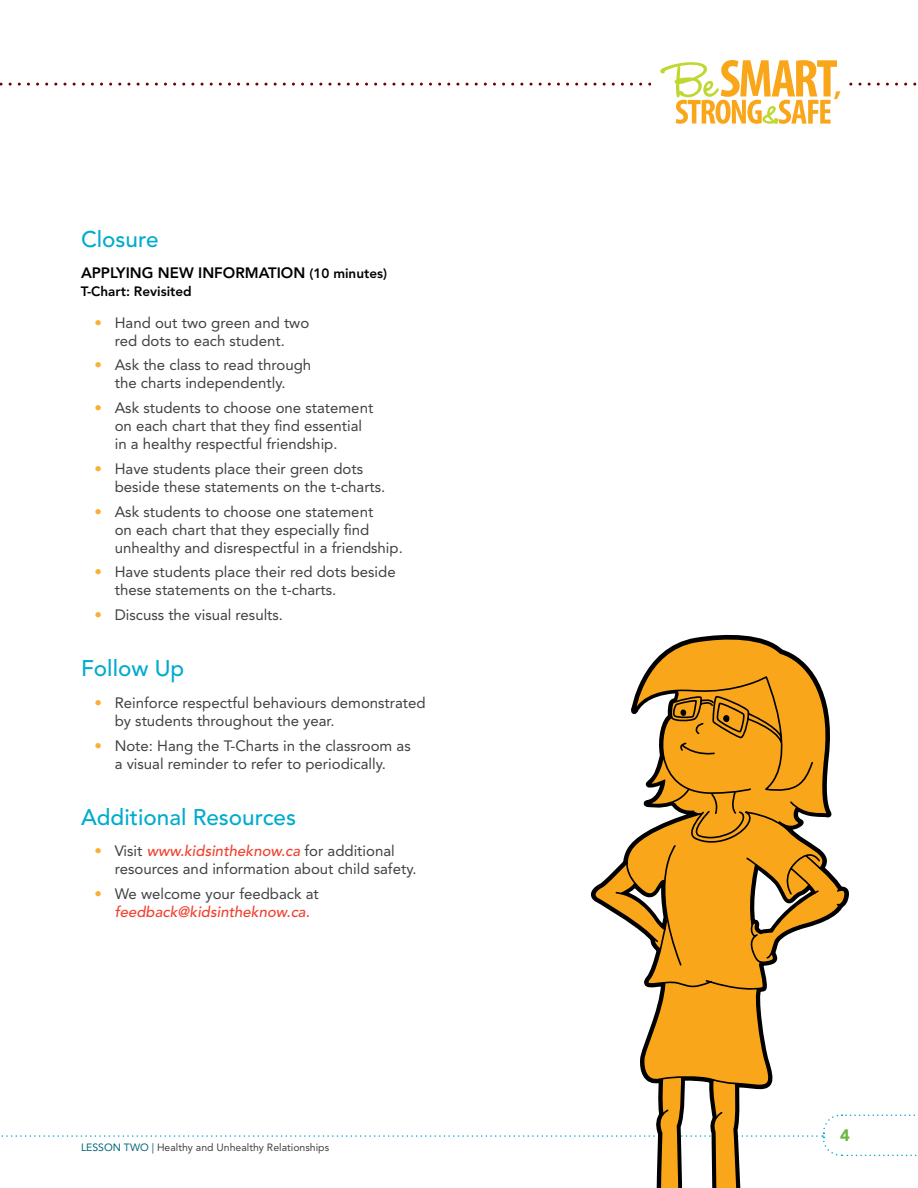
<style>
.page{position:relative;width:918px;height:1188px;background:#fff}
.page>*{position:absolute;margin:0;border:0;box-sizing:border-box;transform-origin:0 0}
.t1{font:27px "Myriad Headline";color:#faa61a}
.t2{font:500 22.5px "Avenir";color:#00accd}
.t3{font:900 16.5px "Avenir";color:#6cb641}
.t4{font:15px/18px "Avenir";color:#414042}
.t5{font:italic 500 15px/18px "Avenir";color:#ef4130}
.t6{font:800 15px "Avenir";color:#000}
.t7{font:800 13.5px "Avenir";color:#000}
.t8{font:10.5px "Avenir";color:#414042}
.t9{font:10.5px "Avenir";color:#006578}
.s1{font-size:15px}
.s2{font-weight:900;color:#fbae34}
.s3{font-weight:500;font-style:italic;color:#ef4130}
.s4{font-weight:900;font-style:normal;color:#fbae34}
.s5{font-weight:400;font-style:normal;color:#414042}
.s6{color:#006578}
</style>
<div class="page">
<svg style="left:0;top:60px;width:917px;height:64px"></svg>
<svg style="left:1px;top:1114px;width:916px;height:43px"></svg>
<svg style="left:590px;top:635px;width:256px;height:553px"></svg>
<svg style="left:723px;top:716px;width:7px;height:6px"></svg>
<svg style="left:681px;top:710px;width:5px;height:5px"></svg>
<h2 class="t2" style="left:81px;top:226px;width:79px">Closure</h2>
<p class="t6" style="left:81px;top:264px;width:167px">Applying N ew Informa</p>
<p class="t7" style="left:268px;top:266px;width:120px"><span class="s1">tion</span> (10 minutes)</p>
<p class="t7" style="left:81px;top:284px;width:112px">T-Chart: Revisited</p>
<p class="t4" style="left:94px;top:314px;width:216px;text-align:center"><span class="s2">•</span> Hand out two green and two red dots to each student.</p>
<p class="t4" style="left:94px;top:356px;width:218px;text-align:center"><span class="s2">•</span> Ask the class to read through the charts independently.</p>
<p class="t4" style="left:115px;top:399px;width:260px;text-indent:-20px"><span class="s2">•</span> Ask students to choose one statement on each chart that they find essential in a healthy respectful friendship.</p>
<p class="t4" style="left:115px;top:460px;width:272px;text-indent:-20px"><span class="s2">•</span> Have students place their green dots beside these statements on the t-charts.</p>
<p class="t4" style="left:115px;top:503px;width:290px;text-indent:-20px"><span class="s2">•</span> Ask students to choose one statement<br>on each chart that they especially find unhealthy and disrespectful in a friendship.</p>
<p class="t4" style="left:115px;top:563px;width:282px;text-indent:-20px"><span class="s2">•</span> Have students place their red dots beside these statements on the t-charts.</p>
<p class="t4" style="left:94px;top:606px;width:190px"><span class="s2">•</span> Discuss the visual results.</p>
<h2 class="t2" style="left:81px;top:656px;width:105px">Follow Up</h2>
<p class="t4" style="left:115px;top:694px;width:313px;text-indent:-20px"><span class="s2">•</span> Reinforce respectful behaviours demonstrated by students throughout the year.</p>
<p class="t4" style="left:94px;top:737px;width:318px;text-align:center"><span class="s2">•</span> Note: Hang the T-Charts in the classroom as a visual reminder to refer to periodically.</p>
<h2 class="t2" style="left:81px;top:804px;width:217px">Additional Resources</h2>
<p class="t4" style="left:115px;top:842px;width:303px;text-indent:-20px"><span class="s2">•</span> Visit <span class="s3">www.kidsintheknow.ca</span> for additional resources and information about child safety.</p>
<p class="t5" style="left:115px;top:885px;width:206px;text-indent:-20px"><span class="s4">•</span> <span class="s5">We welcome your feedback at </span>feedback@kidsintheknow.ca.</p>
<p class="t9" style="left:81px;top:1141px;width:20px">Lesson</p>
<p class="t8" style="left:124px;top:1141px;width:207px"><span class="s6">Two |</span> Healthy and Unhealthy Relationships</p>
<h1 class="t1" style="left:835px;top:73px;width:8px">,</h1>
<p class="t3" style="left:840px;top:1125px;width:11px">4</p>
</div>
